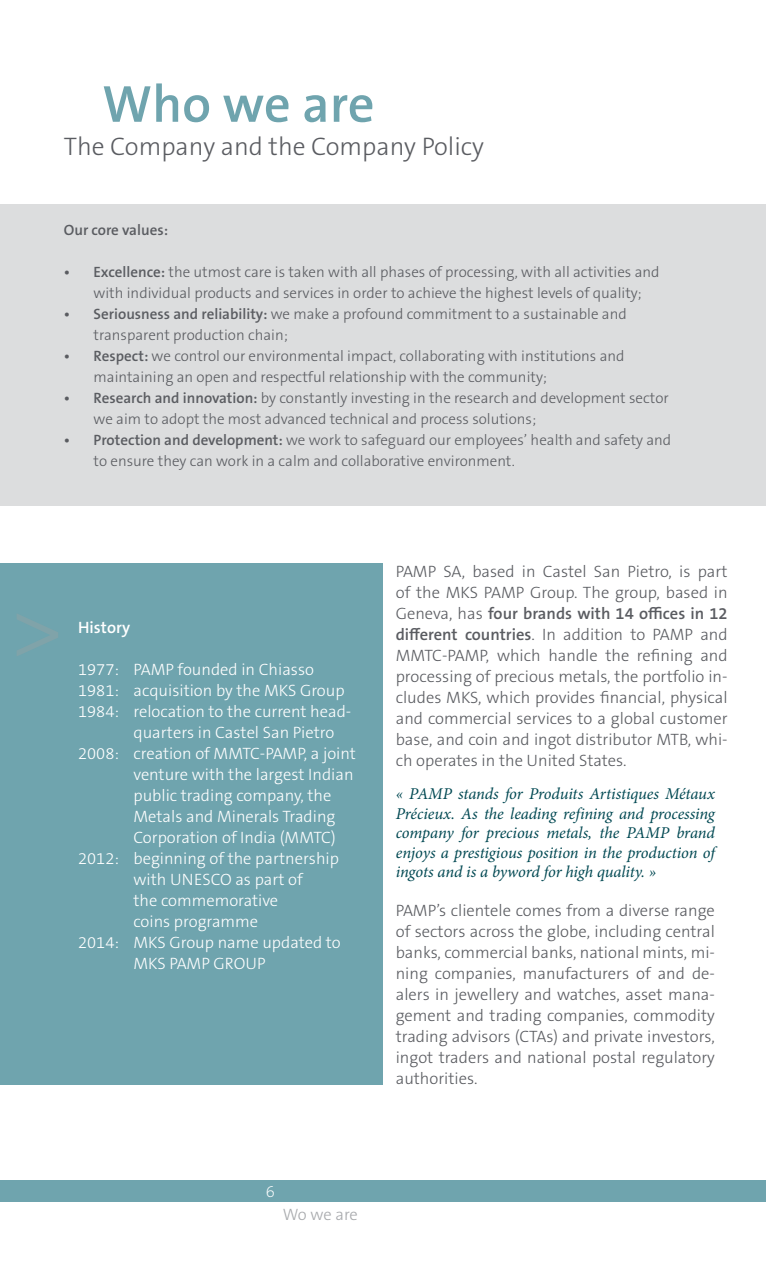
<style>
.page{position:relative;width:766px;height:1263px;background:#fff}
.page>*{position:absolute;margin:0;border:0;box-sizing:border-box;transform-origin:0 0}
.t1{font:600 52.5px "The Sans B W6";color:#6fa4ae}
.t2{font:300 25.5px "The Sans B W3";color:#5a5c61}
.t3{font:300 16.5px/21px "The Sans B W3";color:#5a5c61;text-align:justify}
.t4{font:300 16.5px "The Sans B W3";color:#fff}
.t5{font:italic 16.5px/19.5px "Minion Pro";letter-spacing:-.01em;color:#004852;text-align:justify}
.t6{font:600 16.5px "The Sans B W6";color:#5a5c61}
.t7{font:600 16.5px "The Sans B W6";color:#fff}
.t8{font:300 16.5px "The Sans B W3";letter-spacing:-.01em;color:#a7a9ac}
.t9{font:200 16.5px "The Sans B W2";color:#fff}
.t10{font:300 15px/21px "The Sans B W3";color:#5a5c61}
.t11{font:600 15px "The Sans B W6";color:#5a5c61}
.s1{font-family:"The Sans B W6";font-weight:600}
.s2{font-family:"The Sans B W3";font-weight:300}
</style>
<div class="page">
<div style="left:0;top:1180px;width:765px;height:21px;background:#6fa4ae"></div>
<div style="left:0;top:204px;width:765px;height:302px;background:#dcddde"></div>
<div style="left:0;top:563px;width:383px;height:522px;background:#6fa4ae"></div>
<h1 class="t1" style="left:102px;top:70px;width:274px">Who we are</h1>
<h2 class="t2" style="left:64px;top:130px;width:421px">The Company and the Company Policy</h2>
<p class="t11" style="left:64px;top:220px;width:106px">Our core values:</p>
<p class="t10" style="left:94px;top:261px;width:567px;text-indent:-30px"><span class="s1">• Excellence:</span> the utmost care is taken with all phases of processing, with all activities and with individual products and services in order to achieve the highest levels of quality;</p>
<p class="t10" style="left:94px;top:303px;width:534px;text-indent:-30px"><span class="s1">• Seriousness and reliability:</span> we make a profound commitment to a sustainable and transparent production chain;</p>
<p class="t10" style="left:94px;top:345px;width:532px;text-indent:-30px"><span class="s1">• Respect:</span> we control our environmental impact, collaborating with institutions and maintaining an open and respectful relationship with the community;</p>
<p class="t10" style="left:94px;top:387px;width:576px;text-indent:-30px"><span class="s1">• Research and innovation:</span> by constantly investing in the research and development sector we aim to adopt the most advanced technical and process solutions;</p>
<p class="t10" style="left:94px;top:429px;width:579px;text-indent:-30px"><span class="s1">• Protection and development:</span> we work to safeguard our employees’ health and safety and to ensure they can work in a calm and collaborative environment.</p>
<p class="t7" style="left:78px;top:617px;width:53px">History</p>
<p class="t4" style="left:78px;top:659px;width:237px">1977: PAMP founded in Chiasso</p>
<p class="t4" style="left:78px;top:680px;width:268px">1981: acquisition by the MKS Group</p>
<p class="t4" style="left:78px;top:701px;width:274px">1984: relocation to the current head-</p>
<p class="t4" style="left:133px;top:722px;width:202px">quarters in Castel San Pietro</p>
<p class="t4" style="left:78px;top:743px;width:279px">2008: creation of MMTC-PAMP, a joint</p>
<p class="t4" style="left:133px;top:764px;width:221px">venture with the largest Indian</p>
<p class="t4" style="left:133px;top:785px;width:199px">public trading company, the</p>
<p class="t4" style="left:133px;top:806px;width:203px">Metals and Minerals Trading</p>
<p class="t4" style="left:133px;top:827px;width:204px">Corporation of India (MMTC)</p>
<p class="t4" style="left:78px;top:848px;width:262px">2012: beginning of the partnership</p>
<p class="t4" style="left:133px;top:869px;width:171px">with UNESCO as part of</p>
<p class="t4" style="left:133px;top:890px;width:146px">the commemorative</p>
<p class="t4" style="left:133px;top:911px;width:126px">coins programme</p>
<p class="t4" style="left:78px;top:932px;width:264px">2014: MKS Group name updated to</p>
<p class="t4" style="left:133px;top:953px;width:134px">MKS PAMP GROUP</p>
<p class="t3" style="left:395px;top:561px;width:333px">PAMP SA, based in Castel San Pietro, is part of the MKS PAMP Group. The group, based in</p>
<p class="t6" style="left:395px;top:603px;width:333px"><span class="s2">Geneva, has</span> four brands with 14 offices in 12</p>
<p class="t3" style="left:395px;top:624px;width:333px"><span class="s1">different countries</span>. In addition to PAMP and MMTC-PAMP, which handle the refining and processing of precious metals, the portfolio in&shy;cludes MKS, which provides financial, physical and commercial services to a global customer base, and coin and ingot distributor MTB, whi&shy;ch operates in the United States.</p>
<p class="t5" style="left:395px;top:784px;width:320px">« PAMP stands for Produits Artistiques Métaux Précieux. As the leading refining and processing company for precious metals, the PAMP brand enjoys a prestigious position in the production of ingots and is a byword for high quality. »</p>
<p class="t3" style="left:395px;top:900px;width:320px">PAMP’s clientele comes from a diverse range of sectors across the globe, including central banks, commercial banks, national mints, mi&shy;ning companies, manufacturers of and de&shy;alers in jewellery and watches, asset mana&shy;gement and trading companies, commodity trading advisors (CTAs) and private investors, ingot traders and national postal regulatory authorities.</p>
<p class="t9" style="left:266px;top:1180px;width:11px">6</p>
<p class="t8" style="left:283px;top:1204px;width:76px">Wo we are</p>
</div>
